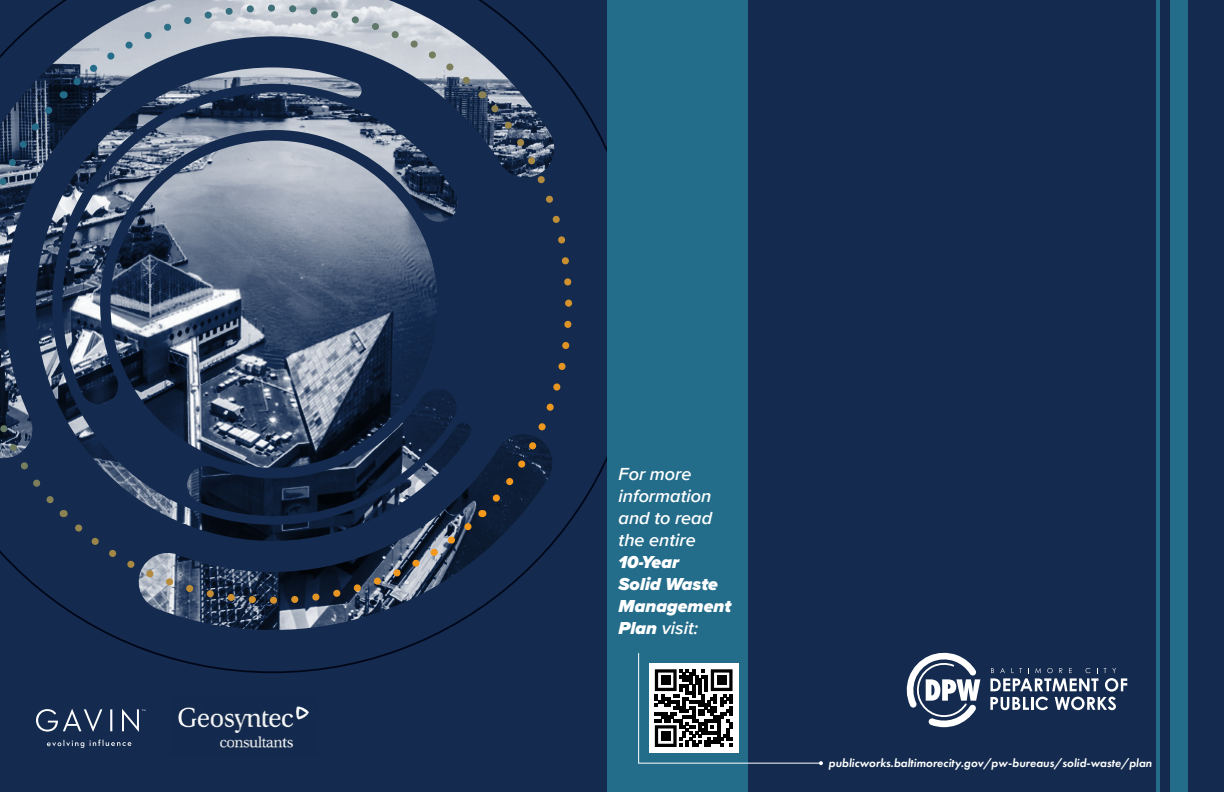
<style>
.page{position:relative;width:1224px;height:792px;background:#142b4f}
.page>*{position:absolute;margin:0;border:0;box-sizing:border-box;transform-origin:0 0}
.t1{font:italic 900 18px/22px "Proxima Nova";color:#fff}
.t2{font:italic 600 18px/22px "Proxima Nova";color:#fff}
.t3{font:italic 600 12px "Futura PT";color:#fff}
.s1{font-weight:600}
</style>
<div class="page">
<div style="left:1170px;top:0;width:18px;height:792px;background:#236c8a"></div>
<hr style="left:1156px;top:0;width:4px;height:792px;background:#236c8a">
<svg style="left:990px;top:668px;width:137px;height:42px"></svg>
<svg style="left:906px;top:652px;width:74px;height:75px"></svg>
<svg style="left:100px;top:0;width:508px;height:673px"></svg>
<img style="left:0;top:0;width:555px;height:630px">
<svg style="left:69px;top:511px;width:415px;height:116px"></svg>
<svg style="left:479px;top:92px;width:116px;height:416px"></svg>
<svg style="left:61px;top:0;width:416px;height:98px"></svg>
<svg style="left:0;top:91px;width:66px;height:426px"></svg>
<div style="left:608px;top:0;width:140px;height:792px;background:#236c8a"></div>
<hr style="left:639px;top:763px;width:182px;height:1px;background:#fff">
<svg style="left:819px;top:761px;width:4px;height:4px"></svg>
<hr style="left:638px;top:653px;width:1px;height:110px;background:#fff">
<img style="left:178px;top:706px;width:131px;height:42px">
<svg style="left:36px;top:709px;width:109px;height:23px"></svg>
<svg style="left:47px;top:740px;width:37px;height:8px"></svg>
<svg style="left:90px;top:740px;width:41px;height:6px"></svg>
<div style="left:649px;top:663px;width:90px;height:90px;background:#fff"></div>
<svg style="left:655px;top:669px;width:78px;height:78px"></svg>
<div style="left:661px;top:676px;width:9px;height:9px;background:#000"></div>
<div style="left:717px;top:676px;width:9px;height:9px;background:#000"></div>
<div style="left:661px;top:731px;width:9px;height:10px;background:#000"></div>
<h1 class="t2" style="left:619px;top:462px;width:95px">For more information and to read the entire</h1>
<h1 class="t1" style="left:619px;top:551px;width:114px">10-Year<br>Solid Waste<br>Management<br>Plan <span class="s1">visit:</span></h1>
<p class="t3" style="left:829px;top:755px;width:325px">publicworks.baltimorecity.gov/pw-bureaus/solid-waste/plan</p>
</div>
